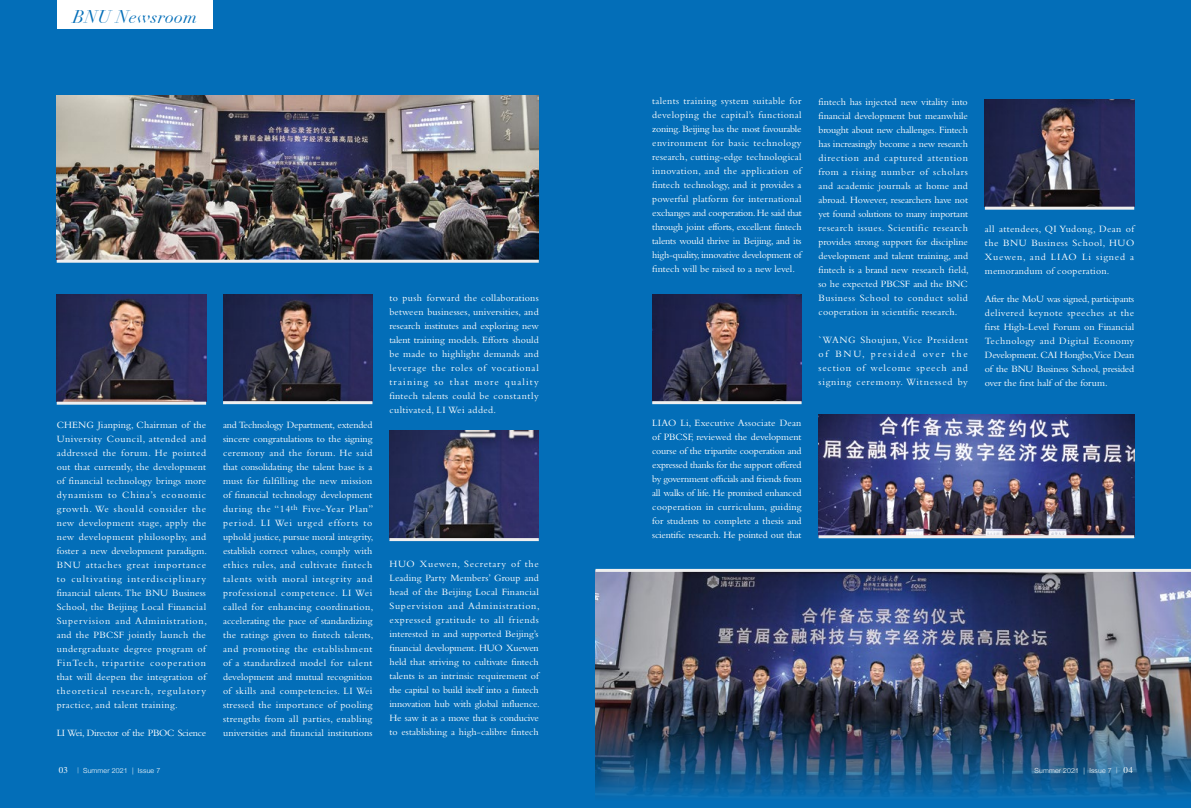
<style>
.page{position:relative;width:1191px;height:808px;background:#036eb8}
.page>*{position:absolute;margin:0;border:0;box-sizing:border-box;transform-origin:0 0}
.t1{font:italic 18px "Linotype Didot Oldstyle Figures";letter-spacing:.02em;color:#036eb8}
.t2{font:10px/14px "Bembo Std";letter-spacing:.01em;color:#fff;text-align:justify}
.t3{font:10px "Bembo Std";letter-spacing:-.025em;color:#fff}
.t4{font:300 7px "Helvetica Neue";letter-spacing:.02em;color:#fff}
.s1{font-family:"STIX General";font-weight:400;font-size:9px}
.s2{font-size:6px}
</style>
<div class="page">
<img style="left:595px;top:572px;width:596px;height:130px">
<img style="left:595px;top:702px;width:596px;height:95px">
<div style="left:57px;top:0;width:156px;height:28px;background:#fff"></div>
<img style="left:818px;top:415px;width:316px;height:120px">
<img style="left:652px;top:294px;width:149px;height:107px">
<img style="left:985px;top:99px;width:149px;height:108px">
<img style="left:389px;top:431px;width:150px;height:107px">
<img style="left:57px;top:294px;width:149px;height:108px">
<hr style="left:57px;top:402px;width:149px;height:3px;background:#efefef">
<img style="left:223px;top:294px;width:149px;height:107px">
<hr style="left:223px;top:401px;width:149px;height:3px;background:#efefef">
<hr style="left:652px;top:401px;width:149px;height:3px;background:#efefef">
<hr style="left:985px;top:207px;width:149px;height:3px;background:#efefef">
<hr style="left:818px;top:535px;width:316px;height:3px;background:#efefef">
<hr style="left:595px;top:569px;width:596px;height:3px;background:#efefef">
<hr style="left:389px;top:538px;width:150px;height:3px;background:#efefef">
<img style="left:57px;top:95px;width:482px;height:165px">
<hr style="left:57px;top:260px;width:482px;height:3px;background:#efefef">
<h1 class="t1" style="left:73px;top:6px;width:126px">BNU Newsroom</h1>
<p class="t2" style="left:57px;top:418px;width:152px">CHENG Jianping, Chairman of the University Council, attended and addressed the forum. He pointed out that currently, the development of financial technology brings more dynamism to China’s economic growth. We should consider the new development stage, apply the new development philosophy, and foster a new development paradigm.<br>BNU attaches great importance to cultivating interdisciplinary financial talents. The BNU Business School, the Beijing Local Financial Supervision and Administration, and the PBCSF jointly launch the undergraduate degree program of FinTech, tripartite cooperation that will deepen the integration of theoretical research, regulatory practice, and talent training.</p>
<p class="t3" style="left:57px;top:727px;width:151px">LI Wei, Director of the PBOC Science</p>
<p class="t2" style="left:223px;top:418px;width:152px">and Technology Department, extended sincere congratulations to the signing ceremony and the forum. He said that consolidating the talent base is a must for fulfilling the new mission of financial technology development during the “14<sup>th</sup> Five-Year Plan” period. LI Wei urged efforts to uphold justice, pursue moral integrity, establish correct values, comply with ethics rules, and cultivate fintech talents with moral integrity and professional competence. LI Wei called for enhancing coordination, accelerating the pace of standardizing the ratings given to fintech talents, and promoting the establishment of a standardized model for talent development and mutual recognition of skills and competencies. LI Wei stressed the importance of pooling strengths from all parties, enabling universities and financial institutions</p>
<p class="t2" style="left:389px;top:291px;width:151px">to push forward the collaborations between businesses, universities, and research institutes and exploring new talent training models. Efforts should be made to highlight demands and leverage the roles of vocational training so that more quality fintech talents could be constantly cultivated, LI Wei added.</p>
<p class="t2" style="left:389px;top:557px;width:152px;text-align:left">HUO Xuewen, Secretary of the Leading Party Members’ Group and head of the Beijing Local Financial Supervision and Administration, expressed gratitude to all friends interested in and supported Beijing’s financial development. HUO Xuewen held that striving to cultivate fintech talents is an intrinsic requirement of the capital to build itself into a fintech innovation hub with global influence.<br>He saw it as a move that is conducive to establishing a high-calibre fintech</p>
<p class="t2" style="left:652px;top:93px;width:151px">talents training system suitable for developing the capital’s functional zoning. Beijing has the most favourable environment for basic technology research, cutting-edge technological innovation, and the application of fintech technology, and it provides a powerful platform for international exchanges and cooperation. He said that through joint efforts, excellent fintech talents would thrive in Beijing, and its high-quality, innovative development of fintech will be raised to a new level.</p>
<p class="t2" style="left:652px;top:415px;width:151px">LIAO Li, Executive Associate Dean of PBCSF, reviewed the development course of the tripartite cooperation and expressed thanks for the support offered by government officials and friends from all walks of life. He promised enhanced cooperation in curriculum, guiding for students to complete a thesis and scientific research. He pointed out that</p>
<p class="t2" style="left:818px;top:94px;width:152px">fintech has injected new vitality into financial development but meanwhile brought about new challenges. Fintech has increasingly become a new research direction and captured attention from a rising number of scholars and academic journals at home and abroad. However, researchers have not yet found solutions to many important research issues. Scientific research provides strong support for discipline development and talent training, and fintech is a brand new research field, so he expected PBCSF and the BNC Business School to conduct solid cooperation in scientific research.</p>
<p class="t2" style="left:818px;top:332px;width:151px">`WANG Shoujun, Vice President of BNU, presided over the section of welcome speech and signing ceremony. Witnessed by</p>
<p class="t2" style="left:985px;top:221px;width:151px">all attendees, QI Yudong, Dean of the BNU Business School, HUO Xuewen, and LIAO Li signed a memorandum of cooperation.</p>
<p class="t2" style="left:985px;top:291px;width:151px">After the MoU was signed, participants delivered keynote speeches at the first High-Level Forum on Financial Technology and Digital Economy Development. CAI Hongbo,Vice Dean of the BNU Business School, presided over the first half of the forum.</p>
<p class="t4" style="left:59px;top:765px;width:103px"><span class="s1">03</span> <span class="s2">|</span> Summer 2021 | Issue 7</p>
<p class="t4" style="left:1034px;top:765px;width:100px">Summer 2021 | Issue 7 <span class="s2">|</span> <span class="s1">04</span></p>
</div>
